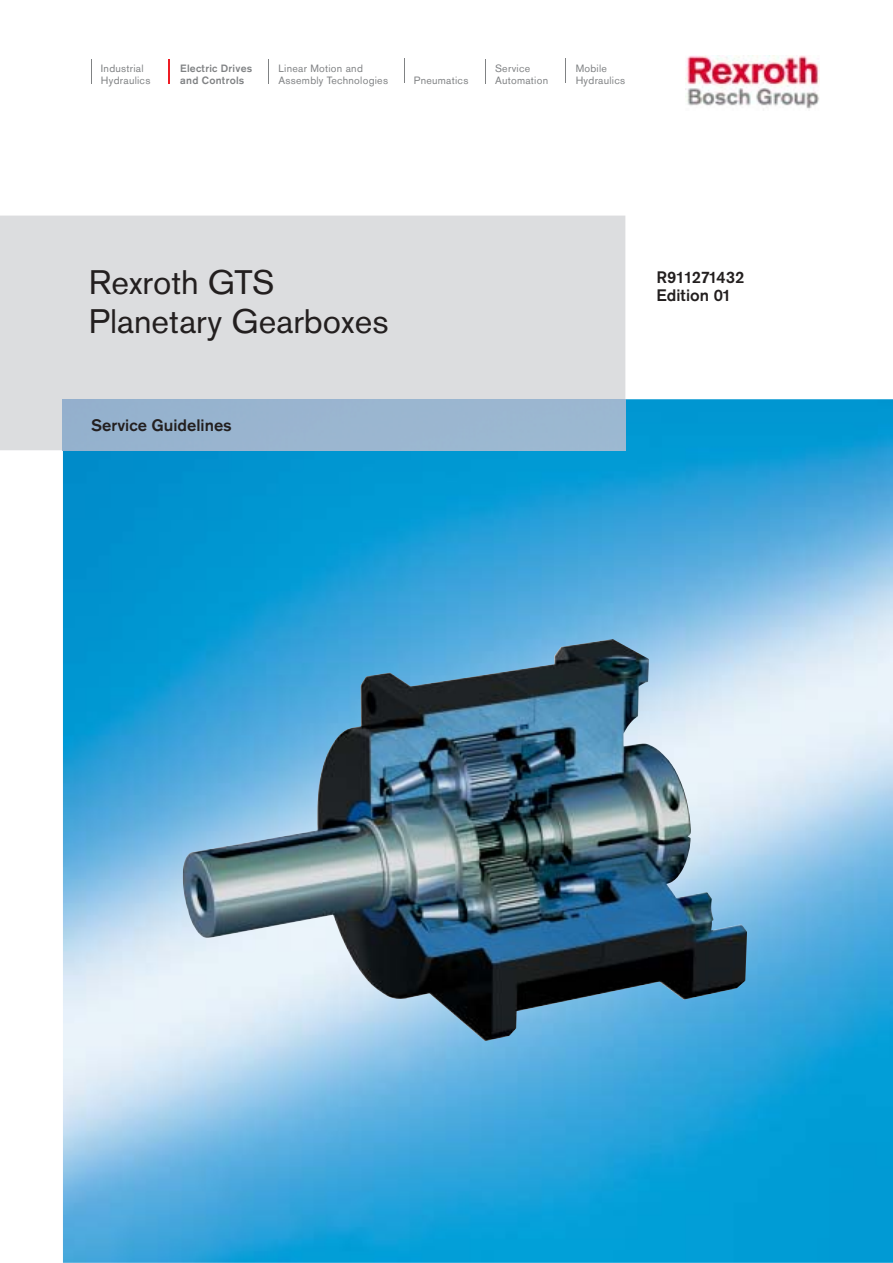
<style>
.page{position:relative;width:893px;height:1263px;background:#fff}
.page>*{position:absolute;margin:0;border:0;box-sizing:border-box;transform-origin:0 0}
.t1{font:33.75px/39px "Akzidenz Grotesk BQ";color:#231f1f}
.t2{font:500 16.5px/18px "Akzidenz Grotesk BQ";color:#231f1f}
.t3{font:10.5px/11.4px "Akzidenz Grotesk BQ";letter-spacing:.025em;color:#808284}
.t4{font:500 10.5px/11.4px "Akzidenz Grotesk BQ";letter-spacing:.025em;color:#808284}
</style>
<div class="page">
<img style="left:63px;top:399px;width:829px;height:863px">
<img style="left:625px;top:399px;width:1px;height:51px">
<div style="left:1px;top:216px;width:624px;height:234px;background:#dcdddf"></div>
<div style="left:63px;top:399px;width:562px;height:51px;background:#9ab6d0"></div>
<div style="left:2px;top:217px;width:354px;height:21px;background:#dcdddf"></div>
<img style="left:686px;top:55px;width:133px;height:54px">
<svg style="left:91px;top:59px;width:1px;height:25px"></svg>
<hr style="left:168px;top:59px;width:2px;height:25px;background:#ee1c24">
<svg style="left:268px;top:59px;width:1px;height:25px"></svg>
<svg style="left:404px;top:58px;width:1px;height:25px"></svg>
<svg style="left:485px;top:59px;width:1px;height:25px"></svg>
<svg style="left:565px;top:58px;width:1px;height:25px"></svg>
<img style="left:183px;top:639px;width:564px;height:402px">
<p class="t3" style="left:101px;top:64px;width:51px">Industrial<br>Hydraulics</p>
<p class="t4" style="left:180px;top:64px;width:74px">Electric Drives and Controls</p>
<p class="t3" style="left:278px;top:64px;width:111px">Linear Motion and<br>Assembly Technologies</p>
<p class="t3" style="left:414px;top:75px;width:56px">Pneumatics</p>
<p class="t3" style="left:495px;top:64px;width:55px">Service<br>Automation</p>
<p class="t3" style="left:575px;top:64px;width:51px">Mobile<br>Hydraulics</p>
<h1 class="t1" style="left:89px;top:266px;width:301px">Rexroth GTS<br>Planetary Gearboxes</h1>
<h2 class="t2" style="left:656px;top:269px;width:89px">R911271432<br>Edition 01</h2>
<h2 class="t2" style="left:91px;top:417px;width:142px">Service Guidelines</h2>
</div>
